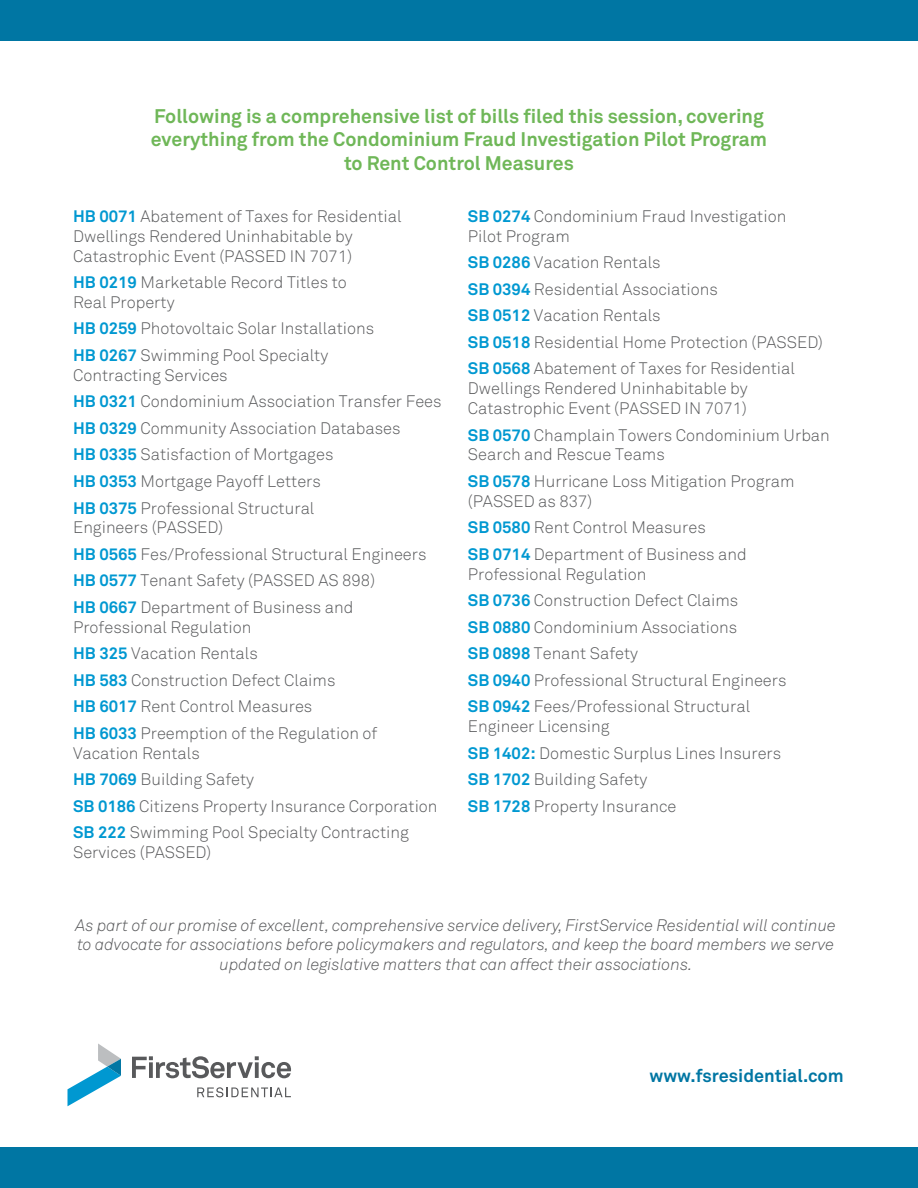
<style>
.page{position:relative;width:918px;height:1188px;background:#fff}
.page>*{position:absolute;margin:0;border:0;box-sizing:border-box;transform-origin:0 0}
.t1{font:700 19.5px/23.4px "Akkurat";color:#6fb758;text-align:center}
.t2{font:700 18px "Akkurat";color:#0076a3}
.t3{font:300 16.5px/26.5px "Akkurat";color:#58595b}
.t4{font:italic 300 16.5px/19.8px "Akkurat";color:#58595b;text-align:center}
.s1{font-weight:700;color:#0098d1}
</style>
<div class="page">
<div style="left:0;top:0;width:918px;height:40px;background:#0076a3"></div>
<div style="left:0;top:1148px;width:918px;height:40px;background:#0076a3"></div>
<svg style="left:68px;top:1043px;width:53px;height:63px"></svg>
<svg style="left:132px;top:1056px;width:159px;height:22px"></svg>
<svg style="left:197px;top:1087px;width:94px;height:10px"></svg>
<p class="t1" style="left:151px;top:105px;width:618px">Following is a comprehensive list of bills filed this session, covering everything from the Condominium Fraud Investigation Pilot Program to Rent Control Measures</p>
<p class="t3" style="left:73px;top:207px;width:330px;line-height:19.8px"><span class="s1">HB 0071</span> Abatement of Taxes for Residential<br>Dwellings Rendered Uninhabitable by<br>Catastrophic Event (PASSED IN 7071)</p>
<p class="t3" style="left:73px;top:273px;width:275px;line-height:19.8px"><span class="s1">HB 0219</span> Marketable Record Titles to<br>Real Property</p>
<p class="t3" style="left:73px;top:316px;width:303px"><span class="s1">HB 0259</span> Photovoltaic Solar Installations<br><span class="s1">HB 0267</span> Swimming Pool Specialty</p>
<p class="t3" style="left:73px;top:362px;width:370px">Contracting Services<br><span class="s1">HB 0321</span> Condominium Association Transfer Fees <span class="s1">HB 0329</span> Community Association Databases<br><span class="s1">HB 0335</span> Satisfaction of Mortgages<br><span class="s1">HB 0353</span> Mortgage Payoff Letters<br><span class="s1">HB 0375</span> Professional Structural</p>
<p class="t3" style="left:73px;top:515px;width:355px">Engineers (PASSED)<br><span class="s1">HB 0565</span> Fes/Professional Structural Engineers <span class="s1">HB 0577</span> Tenant Safety (PASSED AS 898)<br><span class="s1">HB 0667</span> Department of Business and</p>
<p class="t3" style="left:73px;top:614px;width:306px">Professional Regulation<br><span class="s1">HB 325</span> Vacation Rentals<br><span class="s1">HB 583</span> Construction Defect Claims<br><span class="s1">HB 6017</span> Rent Control Measures<br><span class="s1">HB 6033</span> Preemption of the Regulation of</p>
<p class="t3" style="left:73px;top:740px;width:366px">Vacation Rentals<br><span class="s1">HB 7069</span> Building Safety<br><span class="s1">SB 0186</span> Citizens Property Insurance Corporation <span class="s1">SB 222</span> Swimming Pool Specialty Contracting</p>
<p class="t3" style="left:73px;top:840px;width:140px">Services (PASSED)</p>
<p class="t3" style="left:468px;top:207px;width:320px;line-height:19.8px"><span class="s1">SB 0274</span> Condominium Fraud Investigation<br>Pilot Program</p>
<p class="t3" style="left:468px;top:250px;width:357px"><span class="s1">SB 0286</span> Vacation Rentals<br><span class="s1">SB 0394</span> Residential Associations<br><span class="s1">SB 0512</span> Vacation Rentals<br><span class="s1">SB 0518</span> Residential Home Protection (PASSED)<br><span class="s1">SB 0568</span> Abatement of Taxes for Residential</p>
<p class="t3" style="left:468px;top:379px;width:281px;line-height:19.8px">Dwellings Rendered Uninhabitable by<br>Catastrophic Event (PASSED IN 7071)</p>
<p class="t3" style="left:468px;top:425px;width:363px;line-height:19.8px"><span class="s1">SB 0570</span> Champlain Towers Condominium Urban<br>Search and Rescue Teams</p>
<p class="t3" style="left:468px;top:472px;width:328px;line-height:19.8px"><span class="s1">SB 0578</span> Hurricane Loss Mitigation Program (PASSED as 837)</p>
<p class="t3" style="left:468px;top:515px;width:280px"><span class="s1">SB 0580</span> Rent Control Measures<br><span class="s1">SB 0714</span> Department of Business and</p>
<p class="t3" style="left:468px;top:561px;width:320px">Professional Regulation<br><span class="s1">SB 0736</span> Construction Defect Claims<br><span class="s1">SB 0880</span> Condominium Associations<br><span class="s1">SB 0898</span> Tenant Safety<br><span class="s1">SB 0940</span> Professional Structural Engineers <span class="s1">SB 0942</span> Fees/Professional Structural</p>
<p class="t3" style="left:468px;top:713px;width:315px">Engineer Licensing<br><span class="s1">SB 1402:</span> Domestic Surplus Lines Insurers<br><span class="s1">SB 1702</span> Building Safety<br><span class="s1">SB 1728</span> Property Insurance</p>
<p class="t4" style="left:75px;top:915px;width:762px">As part of our promise of excellent, comprehensive service delivery, FirstService Residential will continue to advocate for associations before policymakers and regulators, and keep the board members we serve updated on legislative matters that can affect their associations.</p>
<p class="t2" style="left:650px;top:1064px;width:196px">www.fsresidential.com</p>
</div>
